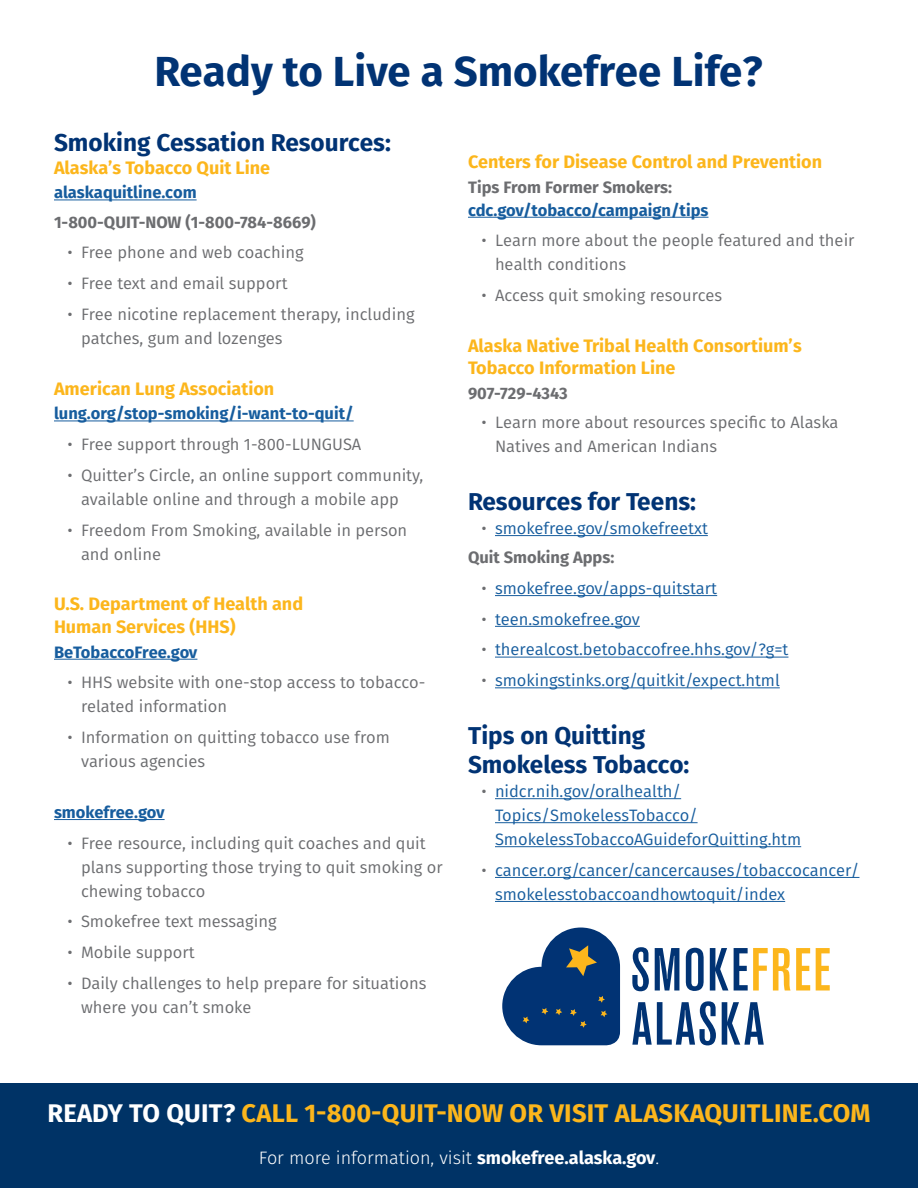
<style>
.page{position:relative;width:918px;height:1188px;background:#fff}
.page>*{position:absolute;margin:0;border:0;box-sizing:border-box;transform-origin:0 0}
.t1{font:700 42px "Fira Sans";color:#013374}
.t2{font:700 25.5px "Fira Sans";letter-spacing:.01em;color:#fcb61c}
.t3{font:700 24.3px/29.2px "Fira Sans";color:#013374}
.t4{font:700 18px/22.5px "Fira Sans";color:#fcb61c}
.t5{font:300 18px "Fira Sans";color:#fff}
.t6{font:16.5px/24px "Fira Sans";color:#6c6d70}
.t7{font:16.5px/24px "Fira Sans";color:#175d9e}
.t8{font:700 16.5px "Fira Sans";color:#175d9e}
.t9{font:700 16.5px "Fira Sans";color:#6c6d70}
.s1{color:#6c6d70}
.s2{font-weight:700;color:#6c6d70}
.s3{color:#fff}
.s4{font-weight:700}
</style>
<div class="page">
<div style="left:0;top:1083px;width:918px;height:105px;background:#036"></div>
<hr style="left:54px;top:200px;width:143px;height:1px;background:#175d9e">
<hr style="left:54px;top:421px;width:300px;height:1px;background:#175d9e">
<hr style="left:54px;top:659px;width:143px;height:1px;background:#175d9e">
<hr style="left:54px;top:819px;width:111px;height:1px;background:#175d9e">
<hr style="left:468px;top:217px;width:241px;height:1px;background:#175d9e">
<hr style="left:495px;top:535px;width:213px;height:1px;background:#175d9e">
<hr style="left:495px;top:595px;width:222px;height:1px;background:#175d9e">
<hr style="left:495px;top:626px;width:145px;height:1px;background:#175d9e">
<hr style="left:495px;top:657px;width:293px;height:1px;background:#175d9e">
<hr style="left:495px;top:687px;width:285px;height:1px;background:#175d9e">
<hr style="left:495px;top:798px;width:186px;height:1px;background:#175d9e">
<hr style="left:495px;top:822px;width:203px;height:1px;background:#175d9e">
<hr style="left:495px;top:846px;width:306px;height:1px;background:#175d9e">
<hr style="left:495px;top:877px;width:364px;height:1px;background:#175d9e">
<hr style="left:495px;top:901px;width:290px;height:1px;background:#175d9e">
<svg style="left:502px;top:928px;width:328px;height:117px"></svg>
<h1 class="t1" style="left:155px;top:41px;width:610px">Ready to Live a Smokefree Life?</h1>
<h3 class="t3" style="left:54px;top:128px;width:338px">Smoking Cessation Resources:</h3>
<p class="t4" style="left:54px;top:156px;width:218px">Alaska’s Tobacco Quit Line</p>
<p class="t8" style="left:54px;top:181px;width:144px">alaskaquitline.com</p>
<p class="t9" style="left:54px;top:210px;width:263px">1-800-QUIT-NOW (1-800-784-8669)</p>
<p class="t6" style="left:68px;top:241px;width:238px">• Free phone and web coaching</p>
<p class="t6" style="left:68px;top:271px;width:222px">• Free text and email support</p>
<p class="t6" style="left:81px;top:302px;width:335px;text-indent:-14px">• Free nicotine replacement therapy, including patches, gum and lozenges</p>
<p class="t4" style="left:54px;top:377px;width:222px">American Lung Association</p>
<p class="t8" style="left:54px;top:402px;width:301px">lung.org/stop-smoking/i-want-to-quit/</p>
<p class="t6" style="left:68px;top:432px;width:295px">• Free support through 1-800-LUNGUSA</p>
<p class="t6" style="left:81px;top:463px;width:344px;text-indent:-14px">• Quitter’s Circle, an online support community, available online and through a mobile app</p>
<p class="t6" style="left:81px;top:518px;width:328px;text-indent:-14px">• Freedom From Smoking, available in person and online</p>
<p class="t4" style="left:54px;top:593px;width:251px">U.S. Department of Health and<br>Human Services (HHS)</p>
<p class="t8" style="left:54px;top:640px;width:145px">BeTobaccoFree.gov</p>
<p class="t6" style="left:81px;top:671px;width:346px;text-indent:-14px">• HHS website with one-stop access to tobacco&shy;related information</p>
<p class="t6" style="left:81px;top:725px;width:310px;text-indent:-14px">• Information on quitting tobacco use from various agencies</p>
<p class="t8" style="left:54px;top:801px;width:112px">smokefree.gov</p>
<p class="t6" style="left:81px;top:831px;width:363px;text-indent:-14px">• Free resource, including quit coaches and quit plans supporting those trying to quit smoking or chewing tobacco</p>
<p class="t6" style="left:68px;top:910px;width:211px">• Smokefree text messaging</p>
<p class="t6" style="left:68px;top:940px;width:129px">• Mobile support</p>
<p class="t6" style="left:81px;top:971px;width:347px;text-indent:-14px">• Daily challenges to help prepare for situations where you can’t smoke</p>
<p class="t4" style="left:468px;top:151px;width:356px">Centers for Disease Control and Prevention</p>
<p class="t9" style="left:468px;top:176px;width:206px">Tips From Former Smokers:</p>
<p class="t8" style="left:468px;top:198px;width:242px">cdc.gov/tobacco/campaign/tips</p>
<p class="t6" style="left:495px;top:229px;width:361px;text-indent:-14px">• Learn more about the people featured and their health conditions</p>
<p class="t6" style="left:482px;top:283px;width:242px">• Access quit smoking resources</p>
<p class="t4" style="left:468px;top:334px;width:335px">Alaska Native Tribal Health Consortium’s<br>Tobacco Information Line</p>
<p class="t9" style="left:468px;top:382px;width:101px">907-729-4343</p>
<p class="t6" style="left:495px;top:411px;width:345px;text-indent:-14px">• Learn more about resources specific to Alaska<br>Natives and American Indians</p>
<h3 class="t3" style="left:468px;top:487px;width:230px">Resources for Teens:</h3>
<p class="t7" style="left:468px;top:514px;width:241px;line-height:29.2px;text-indent:13px"><span class="s1">•</span> smokefree.gov/smokefreetxt<br><span class="s2">Quit Smoking Apps:</span></p>
<p class="t7" style="left:482px;top:576px;width:237px"><span class="s1">•</span> smokefree.gov/apps-quitstart</p>
<p class="t7" style="left:482px;top:607px;width:160px"><span class="s1">•</span> teen.smokefree.gov</p>
<p class="t7" style="left:482px;top:638px;width:308px"><span class="s1">•</span> therealcost.betobaccofree.hhs.gov/?g=t</p>
<p class="t7" style="left:482px;top:668px;width:300px"><span class="s1">•</span> smokingstinks.org/quitkit/expect.html</p>
<h3 class="t3" style="left:468px;top:721px;width:223px">Tips on Quitting<br>Smokeless Tobacco:</h3>
<p class="t7" style="left:495px;top:779px;width:308px;text-indent:-14px"><span class="s1">•</span> nidcr.nih.gov/oralhealth/<br>Topics/SmokelessTobacco/<br>SmokelessTobaccoAGuideforQuitting.htm</p>
<p class="t7" style="left:495px;top:858px;width:366px;text-indent:-14px"><span class="s1">•</span> cancer.org/cancer/cancercauses/tobaccocancer/ smokelesstobaccoandhowtoquit/index</p>
<h2 class="t2" style="left:47px;top:1095px;width:825px"><span class="s3">READY TO QUIT?</span> CALL 1-800-QUIT-NOW OR VISIT ALASKAQUITLINE.COM</h2>
<p class="t5" style="left:259px;top:1145px;width:402px">For more information, visit <span class="s4">smokefree.alaska.gov</span>.</p>
</div>
